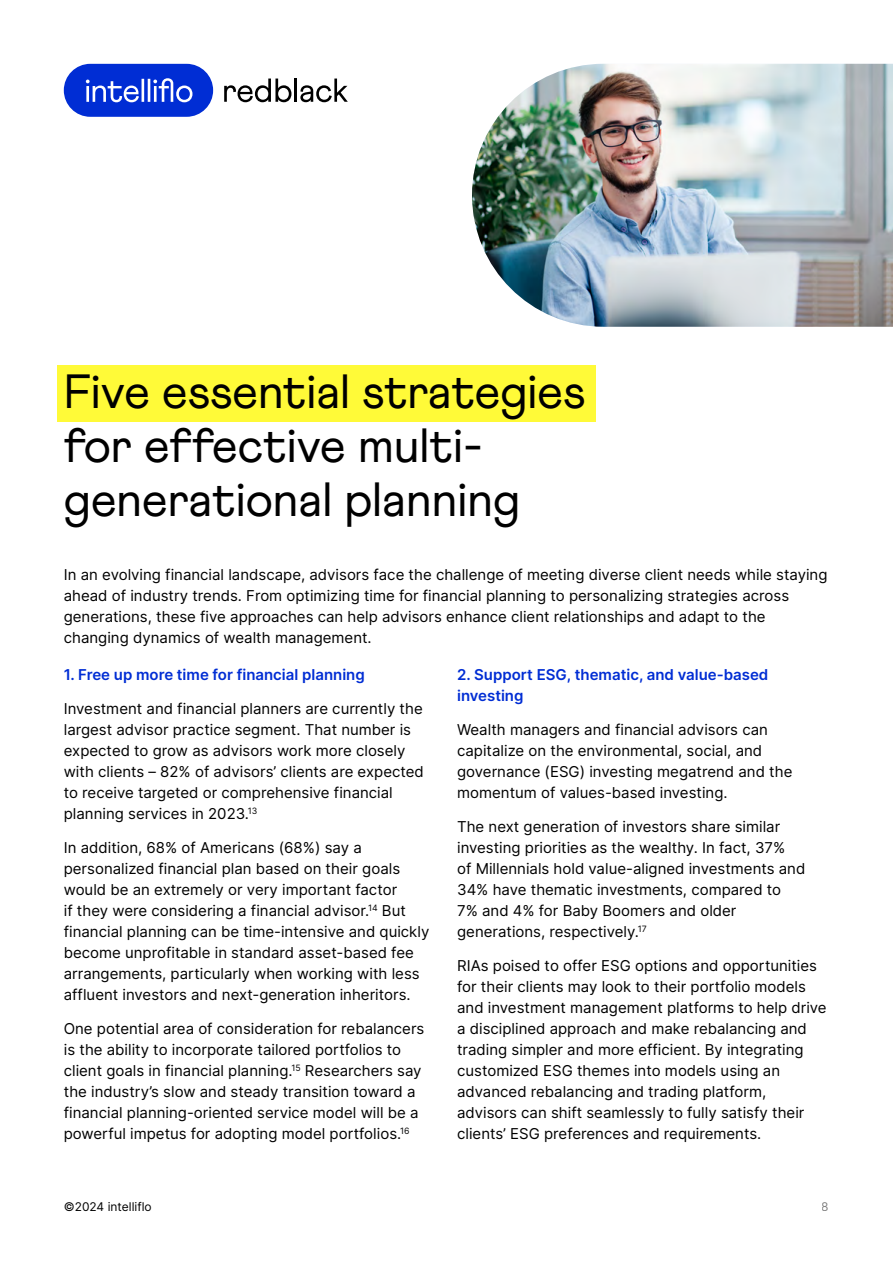
<style>
.page{position:relative;width:893px;height:1263px;background:#fff}
.page>*{position:absolute;margin:0;border:0;box-sizing:border-box;transform-origin:0 0}
.t1{font:48px/54px "Athletics";color:#000}
.t2{font:15px/21px "Inter";color:#000}
.t3{font:600 15px/21px "Inter";color:#002dd4}
.t4{font:12px "Inter";color:#000}
</style>
<div class="page">
<div style="left:57px;top:366px;width:538px;height:56px;background:#fffa38"></div>
<div style="left:64px;top:64px;width:149px;height:53px;background:#002dd4;border-radius:26px"></div>
<svg style="left:86px;top:78px;width:106px;height:24px"></svg>
<svg style="left:224px;top:79px;width:67px;height:23px"></svg>
<hr style="left:294px;top:79px;width:3px;height:23px;background:#000">
<svg style="left:300px;top:79px;width:48px;height:23px"></svg>
<img style="left:472px;top:64px;width:421px;height:263px">
<h1 class="t1" style="left:64px;top:364px;width:523px">Five essential strategies for effective multi&shy;generational planning</h1>
<p class="t2" style="left:64px;top:564px;width:765px">In an evolving financial landscape, advisors face the challenge of meeting diverse client needs while staying ahead of industry trends. From optimizing time for financial planning to personalizing strategies across generations, these five approaches can help advisors enhance client relationships and adapt to the changing dynamics of wealth management.</p>
<p class="t3" style="left:64px;top:664px;width:302px">1. Free up more time for financial planning</p>
<p class="t2" style="left:64px;top:698px;width:362px">Investment and financial planners are currently the largest advisor practice segment. That number is expected to grow as advisors work more closely with clients – 82% of advisors’ clients are expected to receive targeted or comprehensive financial planning services in 2023.<sup>13</sup></p>
<p class="t2" style="left:64px;top:836px;width:367px">In addition, 68% of Americans (68%) say a personalized financial plan based on their goals would be an extremely or very important factor<br>if they were considering a financial advisor.<sup>14</sup> But financial planning can be time-intensive and quickly become unprofitable in standard asset-based fee arrangements, particularly when working with less affluent investors and next-generation inheritors.</p>
<p class="t2" style="left:64px;top:1017px;width:362px">One potential area of consideration for rebalancers is the ability to incorporate tailored portfolios to client goals in financial planning.<sup>15</sup> Researchers say the industry’s slow and steady transition toward a financial planning-oriented service model will be a powerful impetus for adopting model portfolios.<sup>16</sup></p>
<p class="t3" style="left:457px;top:664px;width:313px">2. Support ESG, thematic, and value-based investing</p>
<p class="t2" style="left:457px;top:719px;width:337px">Wealth managers and financial advisors can capitalize on the environmental, social, and governance (ESG) investing megatrend and the momentum of values-based investing.</p>
<p class="t2" style="left:457px;top:815px;width:350px">The next generation of investors share similar investing priorities as the wealthy. In fact, 37%<br>of Millennials hold value-aligned investments and 34% have thematic investments, compared to 7% and 4% for Baby Boomers and older generations, respectively.<sup>17</sup></p>
<p class="t2" style="left:457px;top:954px;width:371px">RIAs poised to offer ESG options and opportunities for their clients may look to their portfolio models and investment management platforms to help drive a disciplined approach and make rebalancing and trading simpler and more efficient. By integrating customized ESG themes into models using an advanced rebalancing and trading platform, advisors can shift seamlessly to fully satisfy their clients’ ESG preferences and requirements.</p>
<p class="t4" style="left:64px;top:1198px;width:89px">©2024 intelliflo</p>
<p class="t4" style="left:822px;top:1198px;width:9px">8</p>
</div>
